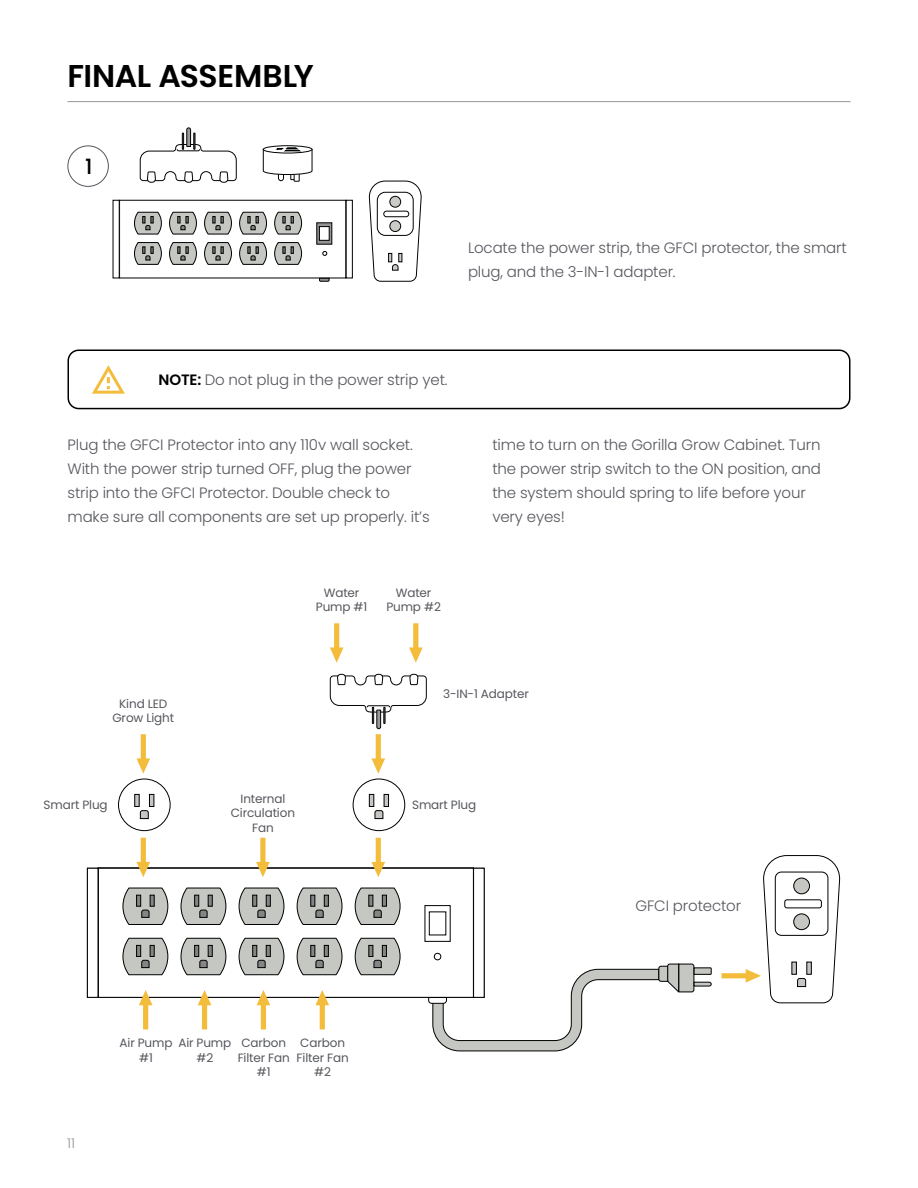
<style>
.page{position:relative;width:918px;height:1188px;background:#fff}
.page>*{position:absolute;margin:0;border:0;box-sizing:border-box;transform-origin:0 0}
.t1{font:600 31.5px "Poppins";letter-spacing:-.015em;color:#000}
.t2{font:500 21px "Poppins";color:#000}
.Paragraph_Style_1{font:300 15px/24px "Poppins";letter-spacing:-.01em;color:#55575d}
.t3{font:300 13.5px "Poppins";color:#92979b}
.t4{font:12px/14.4px "Poppins";letter-spacing:-.01em;color:#55575d;text-align:center}
.s1{font-weight:600;color:#000}
</style>
<div class="page">
<hr style="left:68px;top:101px;width:782px;height:1px;background:#92979b">
<svg style="left:92px;top:365px;width:33px;height:29px"></svg>
<div style="left:68px;top:146px;width:41px;height:41px;border:1px solid #55575d;border-radius:50%"></div>
<div style="left:68px;top:350px;width:782px;height:59px;border:2px solid #000;border-radius:10px"></div>
<div style="left:263px;top:145px;width:49px;height:8px;border:1px solid #020304;border-radius:50%"></div>
<svg style="left:263px;top:147px;width:50px;height:35px"></svg>
<svg style="left:139px;top:127px;width:98px;height:56px"></svg>
<svg style="left:369px;top:180px;width:53px;height:102px"></svg>
<div style="left:377px;top:192px;width:36px;height:43px;background:#fff;border-radius:8px"></div>
<div style="left:377px;top:192px;width:37px;height:44px;border:1px solid #020304;border-radius:8px"></div>
<div style="left:383px;top:211px;width:26px;height:6px;border:1px solid #020304;border-radius:3px"></div>
<div style="left:390px;top:196px;width:11px;height:11px;background:#cbccc8;border-radius:50%"></div>
<div style="left:389px;top:196px;width:12px;height:12px;border:1px solid #020304;border-radius:50%"></div>
<div style="left:390px;top:221px;width:11px;height:11px;background:#cbccc8;border-radius:50%"></div>
<div style="left:389px;top:220px;width:12px;height:12px;border:1px solid #020304;border-radius:50%"></div>
<div style="left:98px;top:868px;width:376px;height:130px;background:#fff;border:1px solid #000"></div>
<div style="left:87px;top:868px;width:11px;height:130px;background:#fff;border:1px solid #000"></div>
<div style="left:473px;top:868px;width:12px;height:130px;background:#fff;border:1px solid #000"></div>
<svg style="left:425px;top:905px;width:26px;height:37px"></svg>
<div style="left:429px;top:912px;width:17px;height:23px;background:#fff;border:1px solid #000"></div>
<svg style="left:354px;top:887px;width:47px;height:38px;background:#adafac"></svg>
<svg style="left:296px;top:887px;width:47px;height:38px;background:#adafac"></svg>
<svg style="left:238px;top:887px;width:47px;height:38px;background:#adafac"></svg>
<svg style="left:180px;top:887px;width:47px;height:38px;background:#adafac"></svg>
<svg style="left:122px;top:887px;width:47px;height:38px;background:#adafac"></svg>
<svg style="left:354px;top:938px;width:47px;height:38px;background:#afb1ad"></svg>
<svg style="left:296px;top:938px;width:47px;height:38px;background:#afb1ad"></svg>
<svg style="left:238px;top:938px;width:47px;height:38px;background:#afb1ad"></svg>
<svg style="left:180px;top:938px;width:47px;height:38px;background:#afb1ad"></svg>
<svg style="left:122px;top:938px;width:47px;height:38px;background:#afb1ad"></svg>
<div style="left:434px;top:953px;width:7px;height:7px;border:1px solid #000;border-radius:50%"></div>
<svg style="left:428px;top:963px;width:284px;height:89px"></svg>
<svg style="left:721px;top:855px;width:119px;height:149px"></svg>
<div style="left:118px;top:779px;width:53px;height:52px;border:1px solid #000;border-radius:50%"></div>
<svg style="left:134px;top:794px;width:6px;height:13px"></svg>
<svg style="left:149px;top:794px;width:5px;height:13px"></svg>
<svg style="left:140px;top:810px;width:9px;height:9px"></svg>
<div style="left:353px;top:779px;width:52px;height:52px;border:1px solid #000;border-radius:50%"></div>
<svg style="left:369px;top:794px;width:5px;height:13px"></svg>
<svg style="left:384px;top:794px;width:5px;height:13px"></svg>
<svg style="left:374px;top:810px;width:10px;height:9px"></svg>
<svg style="left:136px;top:838px;width:14px;height:39px"></svg>
<svg style="left:371px;top:838px;width:14px;height:39px"></svg>
<svg style="left:256px;top:838px;width:14px;height:39px"></svg>
<svg style="left:139px;top:990px;width:13px;height:39px"></svg>
<svg style="left:257px;top:990px;width:13px;height:39px"></svg>
<svg style="left:198px;top:990px;width:13px;height:39px"></svg>
<svg style="left:315px;top:990px;width:14px;height:39px"></svg>
<svg style="left:136px;top:734px;width:14px;height:40px"></svg>
<svg style="left:330px;top:623px;width:14px;height:40px"></svg>
<svg style="left:409px;top:623px;width:14px;height:40px"></svg>
<svg style="left:330px;top:674px;width:97px;height:100px"></svg>
<div style="left:113px;top:200px;width:7px;height:78px;background:#fff;border:1px solid #000"></div>
<div style="left:346px;top:200px;width:7px;height:78px;background:#fff;border:1px solid #000"></div>
<svg style="left:316px;top:222px;width:16px;height:23px"></svg>
<div style="left:319px;top:226px;width:11px;height:15px;background:#fff;border:1px solid #000"></div>
<svg style="left:322px;top:251px;width:5px;height:5px"></svg>
<svg style="left:274px;top:242px;width:28px;height:23px"></svg>
<svg style="left:274px;top:211px;width:28px;height:24px"></svg>
<svg style="left:134px;top:242px;width:28px;height:23px"></svg>
<svg style="left:134px;top:211px;width:28px;height:24px"></svg>
<svg style="left:169px;top:242px;width:28px;height:23px"></svg>
<svg style="left:169px;top:211px;width:28px;height:24px"></svg>
<svg style="left:204px;top:242px;width:28px;height:23px"></svg>
<svg style="left:204px;top:211px;width:28px;height:24px"></svg>
<svg style="left:239px;top:242px;width:28px;height:23px"></svg>
<svg style="left:239px;top:211px;width:28px;height:24px"></svg>
<svg style="left:319px;top:278px;width:11px;height:4px"></svg>
<p class="t1" style="left:68px;top:58px;width:248px">FINAL ASSEMBLY</p>
<p class="t2" style="left:85px;top:154px;width:9px">1</p>
<p class="Paragraph_Style_1" style="left:468px;top:236px;width:380px">Locate the power strip, the GFCI protector, the smart plug, and the 3-IN-1 adapter.</p>
<p class="Paragraph_Style_1" style="left:159px;top:368px;width:290px"><span class="s1">NOTE:</span> Do not plug in the power strip yet.</p>
<p class="Paragraph_Style_1" style="left:68px;top:432px;width:364px">Plug the GFCI Protector into any 110v wall socket.<br>With the power strip turned OFF, plug the power strip into the GFCI Protector. Double check to make sure all components are set up properly. it’s</p>
<p class="t4" style="left:316px;top:586px;width:53px">Water<br>Pump #1</p>
<p class="t4" style="left:386px;top:586px;width:56px">Water<br>Pump #2</p>
<p class="Paragraph_Style_1" style="left:492px;top:432px;width:330px">time to turn on the Gorilla Grow Cabinet. Turn the power strip switch to the ON position, and the system should spring to life before your very eyes!</p>
<p class="t4" style="left:112px;top:697px;width:63px">Kind LED<br>Grow Light</p>
<p class="t4" style="left:443px;top:687px;width:87px">3-IN-1 Adapter</p>
<p class="t4" style="left:231px;top:792px;width:66px">Internal<br>Circulation<br>Fan</p>
<p class="t4" style="left:44px;top:798px;width:66px">Smart Plug</p>
<p class="t4" style="left:412px;top:798px;width:66px">Smart Plug</p>
<p class="t3" style="left:67px;top:1136px;width:9px">11</p>
<p class="t4" style="left:120px;top:1036px;width:54px">Air Pump #1</p>
<p class="t4" style="left:238px;top:1036px;width:54px">Carbon<br>Filter Fan #1</p>
<p class="t4" style="left:178px;top:1036px;width:54px">Air Pump #2</p>
<p class="t4" style="left:297px;top:1036px;width:54px">Carbon<br>Filter Fan #2</p>
<p class="Paragraph_Style_1" style="left:636px;top:894px;width:107px">GFCI protector</p>
</div>
